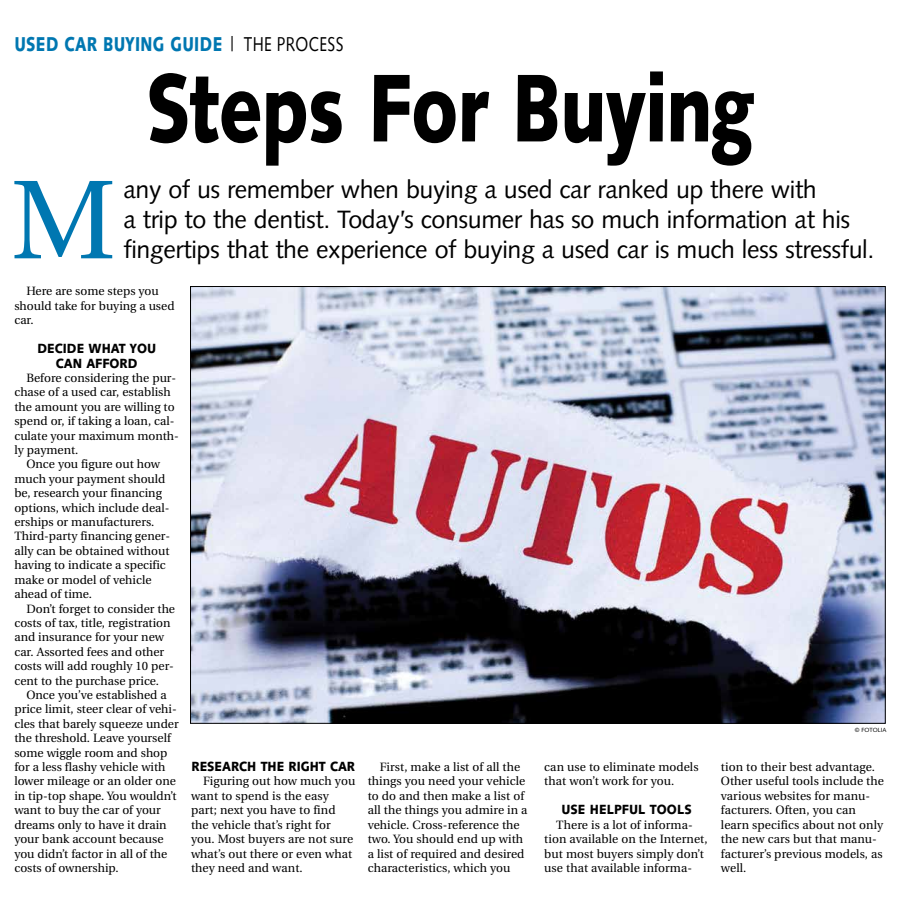
<style>
.page{position:relative;width:900px;height:908px;background:#fff}
.page>*{position:absolute;margin:0;border:0;box-sizing:border-box;transform-origin:0 0}
.t1{font:111.7px "Utopia";color:#0077b1}
.t2{font:900 96px "Syntax";letter-spacing:-.015em;color:#000;scale:.77 1}
.t3{font:25px/30px "Syntax";letter-spacing:-.015em;color:#000}
.t4{font:900 20px "Syntax";letter-spacing:.025em;color:#0077b1;scale:.77 1}
.t5{font:900 13.3px/14.4px "Syntax";color:#000;text-align:center;scale:.91 1}
.t6{font:12px/14.4px "Utopia";color:#000}
.t7{font:6px "Syntax";color:#000}
.s1{font-weight:400;color:#000}
</style>
<div class="page">
<img style="left:192px;top:288px;width:692px;height:433px">
<h3 class="t4" style="left:14px;top:32px;width:429px">USED CAR BUYING GUIDE <span class="s1">| THE PROCESS</span></h3>
<h2 class="t2" style="left:146px;top:51px;width:791px">Steps For Buying</h2>
<h1 class="t1" style="left:11px;top:159px;width:107px">M</h1>
<h3 class="t3" style="left:123px;top:175px;width:752px">any of us remember when buying a used car ranked up there with<br>a trip to the dentist. Today’s consumer has so much information at his fingertips that the experience of buying a used car is much less stressful.</h3>
<p class="t6" style="left:14px;top:284px;width:162px;text-indent:12px">Here are some steps you should take for buying a used car.</p>
<p class="t5" style="left:37px;top:341px;width:132px">DECIDE WHAT YOU<br>CAN AFFORD</p>
<p class="t6" style="left:26px;top:371px;width:151px">Before considering the pur-</p>
<p class="t6" style="left:14px;top:385px;width:158px">chase of a used car, establish</p>
<p class="t6" style="left:14px;top:399px;width:162px">the amount you are willing to</p>
<p class="t6" style="left:14px;top:414px;width:162px">spend or, if taking a loan, cal-</p>
<p class="t6" style="left:14px;top:428px;width:166px">culate your maximum month-</p>
<p class="t6" style="left:14px;top:443px;width:66px">ly payment.</p>
<p class="t6" style="left:26px;top:457px;width:135px">Once you figure out how</p>
<p class="t6" style="left:14px;top:471px;width:153px">much your payment should</p>
<p class="t6" style="left:14px;top:486px;width:149px">be, research your financing</p>
<p class="t6" style="left:14px;top:500px;width:157px">options, which include deal-</p>
<p class="t6" style="left:14px;top:515px;width:141px">erships or manufacturers.</p>
<p class="t6" style="left:14px;top:529px;width:157px">Third-party financing gener-</p>
<p class="t6" style="left:14px;top:543px;width:157px">ally can be obtained without</p>
<p class="t6" style="left:14px;top:558px;width:153px">having to indicate a specific</p>
<p class="t6" style="left:14px;top:572px;width:139px">make or model of vehicle</p>
<p class="t6" style="left:14px;top:587px;width:79px">ahead of time.</p>
<p class="t6" style="left:26px;top:601px;width:150px">Don’t forget to consider the</p>
<p class="t6" style="left:14px;top:615px;width:158px">costs of tax, title, registration</p>
<p class="t6" style="left:14px;top:630px;width:151px">and insurance for your new</p>
<p class="t6" style="left:14px;top:644px;width:151px">car. Assorted fees and other</p>
<p class="t6" style="left:14px;top:659px;width:161px">costs will add roughly 10 per-</p>
<p class="t6" style="left:14px;top:673px;width:146px">cent to the purchase price.</p>
<p class="t6" style="left:26px;top:687px;width:142px">Once you’ve established a</p>
<p class="t6" style="left:14px;top:702px;width:164px">price limit, steer clear of vehi-</p>
<p class="t6" style="left:14px;top:716px;width:166px">cles that barely squeeze under</p>
<p class="t6" style="left:14px;top:731px;width:158px">the threshold. Leave yourself</p>
<p class="t6" style="left:14px;top:745px;width:155px">some wiggle room and shop</p>
<p class="t6" style="left:14px;top:759px;width:153px">for a less flashy vehicle with</p>
<p class="t6" style="left:14px;top:774px;width:163px">lower mileage or an older one</p>
<p class="t6" style="left:14px;top:788px;width:164px">in tip-top shape. You wouldn’t</p>
<p class="t6" style="left:14px;top:803px;width:148px">want to buy the car of your</p>
<p class="t6" style="left:14px;top:817px;width:154px">dreams only to have it drain</p>
<p class="t6" style="left:14px;top:831px;width:151px">your bank account because</p>
<p class="t6" style="left:14px;top:846px;width:154px">you didn’t factor in all of the</p>
<p class="t6" style="left:14px;top:860px;width:106px">costs of ownership.</p>
<p class="t5" style="left:191px;top:759px;width:181px">RESEARCH THE RIGHT CAR</p>
<p class="t6" style="left:191px;top:774px;width:166px;text-indent:12px">Figuring out how much you want to spend is the easy part; next you have to find the vehicle that’s right for you. Most buyers are not sure what’s out there or even what they need and want.</p>
<p class="t6" style="left:368px;top:759px;width:161px;text-indent:12px">First, make a list of all the things you need your vehicle to do and then make a list of all the things you admire in a vehicle. Cross-reference the two. You should end up with a list of required and desired characteristics, which you</p>
<p class="t6" style="left:544px;top:759px;width:156px">can use to eliminate models that won’t work for you.</p>
<p class="t5" style="left:561px;top:802px;width:145px">USE HELPFUL TOOLS</p>
<p class="t6" style="left:544px;top:817px;width:165px;text-indent:12px">There is a lot of informa&shy;tion available on the Internet, but most buyers simply don’t use that available informa-</p>
<p class="t7" style="left:855px;top:726px;width:33px">© FOTOLIA</p>
<p class="t6" style="left:721px;top:759px;width:165px">tion to their best advantage.<br>Other useful tools include the various websites for manu&shy;facturers. Often, you can learn specifics about not only the new cars but that manu&shy;facturer’s previous models, as well.</p>
</div>
